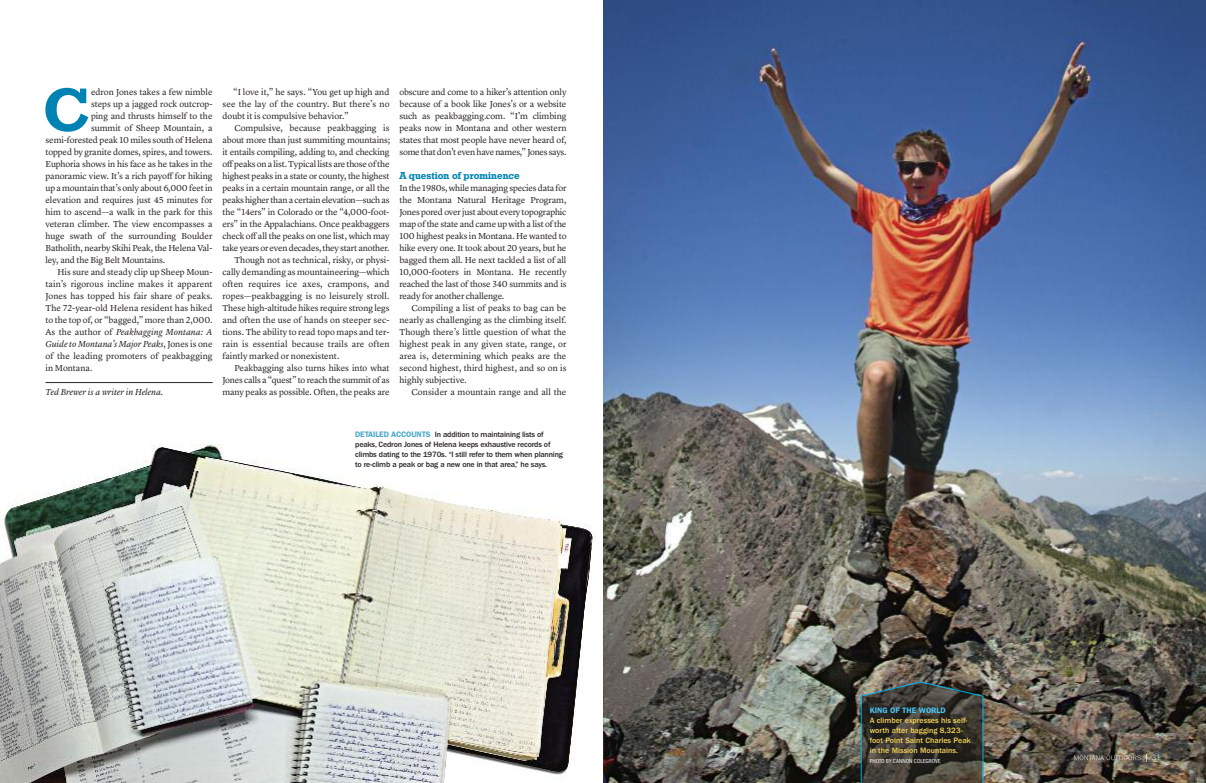
<style>
.page{position:relative;width:1206px;height:783px;background:#fff}
.page>*{position:absolute;margin:0;border:0;box-sizing:border-box;transform-origin:0 0}
.t1{font:61px "Geometric Slab 712 BT Bold A";color:#0083b3}
.t2{font:10px "Geometric Slab 712 BT Bold A";color:#0083b3}
.t3{font:9px/12px "Lyon Text";letter-spacing:-.005em;color:#282526;text-align:justify}
.t4{font:italic 9px "Lyon Text";letter-spacing:-.005em;color:#282526}
.t5{font:9px "Lyon Text";letter-spacing:-.025em;color:#282526}
.t6{font:500 8px/10px "Franklin Gothic";letter-spacing:-.02em;color:#282526}
.t7{font:500 8px/10px "Franklin Gothic";color:#f5d45a}
.t8{font:600 8px "Franklin Gothic";color:#4dc5f2}
.t9{font:condensed 6px "Franklin Gothic";color:#fff}
.s1{font-style:normal}
.s2{font-weight:600;color:#4da8c9}
</style>
<div class="page">
<img style="left:603px;top:0;width:603px;height:783px">
<img style="left:1074px;top:755px;width:67px;height:5px">
<svg style="left:1146px;top:754px;width:15px;height:7px"></svg>
<img style="left:0;top:445px;width:596px;height:338px">
<svg style="left:861px;top:682px;width:123px;height:101px;background:#393a35"></svg>
<hr style="left:46px;top:382px;width:167px;height:1px;background:#282526">
<h1 class="t1" style="left:44px;top:74px;width:48px">C</h1>
<p class="t3" style="left:91px;top:87px;width:123px">edron Jones takes a few nimble</p>
<p class="t3" style="left:91px;top:99px;width:123px">steps up a jagged rock outcrop-</p>
<p class="t3" style="left:91px;top:111px;width:123px">ping and thrusts himself to the</p>
<p class="t3" style="left:91px;top:123px;width:123px">summit of Sheep Mountain, a</p>
<p class="t3" style="left:45px;top:135px;width:169px">semi-forested peak 10 miles south of Helena</p>
<p class="t3" style="left:45px;top:147px;width:169px">topped by granite domes, spires, and towers.</p>
<p class="t3" style="left:45px;top:159px;width:169px">Euphoria shows in his face as he takes in the</p>
<p class="t3" style="left:45px;top:171px;width:169px">panoramic view. It’s a rich payoff for hiking</p>
<p class="t3" style="left:45px;top:183px;width:169px">up a mountain that’s only about 6,000 feet in</p>
<p class="t3" style="left:45px;top:195px;width:169px">elevation and requires just 45 minutes for</p>
<p class="t3" style="left:45px;top:207px;width:169px">him to ascend—a walk in the park for this</p>
<p class="t3" style="left:45px;top:219px;width:169px">veteran climber. The view encompasses a</p>
<p class="t3" style="left:45px;top:231px;width:169px">huge swath of the surrounding Boulder</p>
<p class="t3" style="left:45px;top:243px;width:168px">Batholith, nearby Skihi Peak, the Helena Val-</p>
<p class="t3" style="left:45px;top:255px;width:121px">ley, and the Big Belt Mountains.</p>
<p class="t3" style="left:57px;top:267px;width:157px">His sure and steady clip up Sheep Moun-</p>
<p class="t3" style="left:45px;top:279px;width:169px">tain’s rigorous incline makes it apparent</p>
<p class="t3" style="left:45px;top:291px;width:169px">Jones has topped his fair share of peaks.</p>
<p class="t3" style="left:45px;top:303px;width:169px">The 72-year-old Helena resident has hiked</p>
<p class="t3" style="left:45px;top:315px;width:169px">to the top of, or “bagged,” more than 2,000.</p>
<p class="t4" style="left:45px;top:328px;width:169px"><span class="s1">As the author of</span> Peakbagging Montana: A</p>
<p class="t4" style="left:45px;top:340px;width:169px">Guide to Montana’s Major Peaks<span class="s1">, Jones is one</span></p>
<p class="t3" style="left:45px;top:351px;width:169px">of the leading promoters of peakbagging</p>
<p class="t3" style="left:45px;top:363px;width:49px">in Montana.</p>
<p class="t4" style="left:46px;top:389px;width:119px">Ted Brewer is a writer in Helena.</p>
<p class="t3" style="left:222px;top:87px;width:169px;text-indent:11px">“I love it,” he says. “You get up high and see the lay of the country. But there’s no doubt it is compulsive behavior.”</p>
<p class="t3" style="left:234px;top:123px;width:157px">Compulsive, because peakbagging is</p>
<p class="t3" style="left:222px;top:135px;width:169px">about more than just summiting mountains;</p>
<p class="t3" style="left:222px;top:147px;width:169px">it entails compiling, adding to, and checking</p>
<p class="t3" style="left:222px;top:159px;width:169px">offpeaksona list.Typicallists are thoseofthe</p>
<p class="t3" style="left:222px;top:171px;width:169px">highest peaks in a state or county, the highest</p>
<p class="t3" style="left:222px;top:183px;width:169px">peaks in a certain mountain range, or all the</p>
<p class="t5" style="left:222px;top:196px;width:169px">peakshigherthana certainelevation—suchas</p>
<p class="t3" style="left:222px;top:207px;width:168px">the “14ers” in Colorado or the “4,000-foot-</p>
<p class="t3" style="left:222px;top:219px;width:169px">ers” in the Appalachians. Once peakbaggers</p>
<p class="t3" style="left:222px;top:231px;width:169px">check offall the peaks on one list, which may</p>
<p class="t3" style="left:222px;top:243px;width:169px">take yearsor evendecades,they start another.</p>
<p class="t3" style="left:234px;top:255px;width:157px">Though not as technical, risky, or physi-</p>
<p class="t3" style="left:222px;top:267px;width:169px">cally demanding as mountaineering—which</p>
<p class="t3" style="left:222px;top:279px;width:169px">often requires ice axes, crampons, and</p>
<p class="t3" style="left:222px;top:291px;width:169px">ropes—peakbagging is no leisurely stroll.</p>
<p class="t3" style="left:222px;top:303px;width:169px">These high-altitude hikes require strong legs</p>
<p class="t3" style="left:222px;top:315px;width:169px">and often the use of hands on steeper sec-</p>
<p class="t3" style="left:222px;top:327px;width:169px">tions. The ability to read topo maps and ter-</p>
<p class="t3" style="left:222px;top:339px;width:169px">rain is essential because trails are often</p>
<p class="t3" style="left:222px;top:351px;width:119px">faintly marked or nonexistent.</p>
<p class="t3" style="left:234px;top:363px;width:157px">Peakbagging also turns hikes into what</p>
<p class="t3" style="left:222px;top:375px;width:169px">Jones calls a “quest” to reachthe summit of as</p>
<p class="t3" style="left:222px;top:387px;width:169px">many peaks as possible. Often, the peaks are</p>
<p class="t3" style="left:399px;top:87px;width:169px">obscure and come to a hiker’s attention only because of a book like Jones’s or a website such as peakbagging.com. “I’m climbing peaks now in Montana and other western states that most people have never heard of, some thatdon’t evenhavenames,” Jones says.</p>
<p class="t2" style="left:399px;top:170px;width:122px">A question of prominence</p>
<p class="t3" style="left:399px;top:183px;width:169px">Inthe 1980s,whilemanaging speciesdata for the Montana Natural Heritage Program, Jones poredoverjust about every topographic map ofthe state and came up with a list ofthe 100 highest peaks in Montana. He wanted to hike every one. It took about 20 years, but he bagged them all. He next tackled a list of all 10,000-footers in Montana. He recently reached the last of those 340 summits and is ready for another challenge.</p>
<p class="t3" style="left:399px;top:303px;width:169px;text-indent:12px">Compiling a list of peaks to bag can be nearly as challenging as the climbing itself.<br>Though there’s little question of what the highest peak in any given state, range, or area is, determining which peaks are the second highest, third highest, and so on is highly subjective.</p>
<p class="t3" style="left:411px;top:387px;width:157px">Consider a mountain range and all the</p>
<p class="t6" style="left:355px;top:430px;width:209px"><span class="s2">DETAILED ACCOUNTS</span> In addition to maintaining lists of peaks, Cedron Jones of Helena keeps exhaustive records of climbs dating to the 1970s. “I still refer to them when planning to re-climb a peak or bag a new one in that area,” he says.</p>
<p class="t8" style="left:870px;top:708px;width:78px">KING OF THE WORLD</p>
<p class="t7" style="left:870px;top:716px;width:103px">A climber expresses his self&shy;worth after bagging 8,323- foot Point Saint Charles Peak in the Mission Mountains.</p>
<p class="t9" style="left:870px;top:759px;width:72px">PHOTO BY CANNON COLEGROVE</p>
</div>
